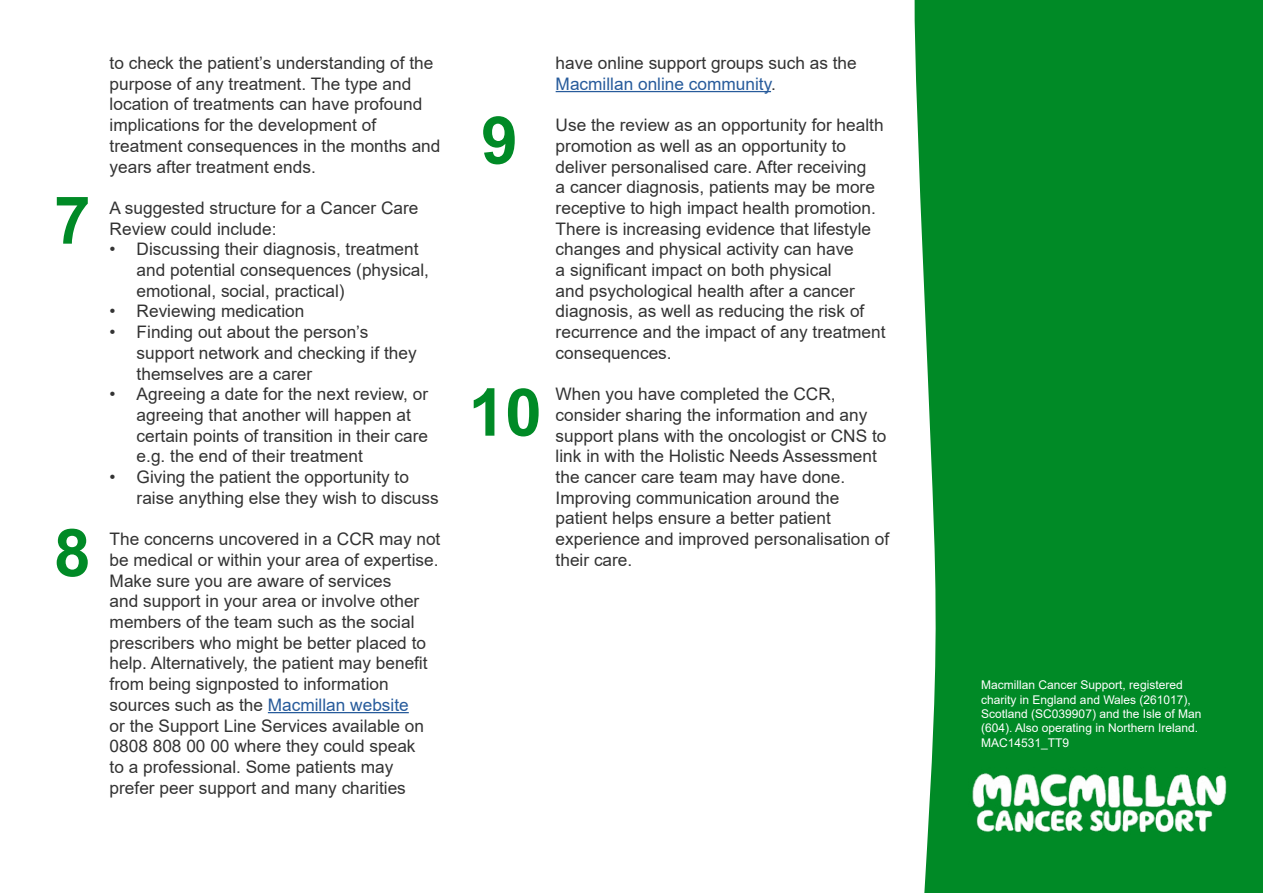
<style>
.page{position:relative;width:1263px;height:893px;background:#fff}
.page>*{position:absolute;margin:0;border:0;box-sizing:border-box;transform-origin:0 0}
.t1{font:700 66px "Arial";color:#008a26}
.t2{font:17.25px/20.7px "Arial";color:#333}
.t3{font:12px/14.4px "Arial";color:#fff}
.s1{color:#275b9b}
</style>
<div class="page">
<hr style="left:268px;top:712px;width:141px;height:1px;background:#275b9b">
<hr style="left:556px;top:91px;width:215px;height:1px;background:#275b9b">
<div style="left:1051px;top:1px;width:211px;height:891px;background:#008a26"></div>
<div style="left:1050px;top:0;width:213px;height:893px;border:2px solid #008a26"></div>
<svg style="left:914px;top:0;width:140px;height:893px;background:#18953b"></svg>
<img style="left:968px;top:767px;width:259px;height:71px">
<h1 class="t1" style="left:54px;top:174px;width:38px">7</h1>
<h1 class="t1" style="left:54px;top:506px;width:38px">8</h1>
<p class="t2" style="left:110px;top:53px;width:332px">to check the patient’s understanding of the purpose of any treatment. The type and location of treatments can have profound implications for the development of treatment consequences in the months and years after treatment ends.</p>
<p class="t2" style="left:110px;top:197px;width:310px">A suggested structure for a Cancer Care<br>Review could include:</p>
<p class="t2" style="left:137px;top:239px;width:294px;text-indent:-27px">• Discussing their diagnosis, treatment and potential consequences (physical, emotional, social, practical)</p>
<p class="t2" style="left:110px;top:301px;width:196px">• Reviewing medication</p>
<p class="t2" style="left:137px;top:322px;width:281px;text-indent:-27px">• Finding out about the person’s support network and checking if they themselves are a carer</p>
<p class="t2" style="left:137px;top:384px;width:293px;text-indent:-27px">• Agreeing a date for the next review, or agreeing that another will happen at certain points of transition in their care e.g. the end of their treatment</p>
<p class="t2" style="left:137px;top:467px;width:303px;text-indent:-27px">• Giving the patient the opportunity to raise anything else they wish to discuss</p>
<p class="t2" style="left:110px;top:529px;width:332px">The concerns uncovered in a CCR may not be medical or within your area of expertise.<br>Make sure you are aware of services<br>and support in your area or involve other members of the team such as the social prescribers who might be better placed to help. Alternatively, the patient may benefit from being signposted to information sources such as the <span class="s1">Macmillan website<br></span>or the Support Line Services available on 0808 808 00 00 where they could speak<br>to a professional. Some patients may prefer peer support and many charities</p>
<h1 class="t1" style="left:481px;top:94px;width:38px">9</h1>
<h1 class="t1" style="left:468px;top:366px;width:75px">10</h1>
<p class="t2" style="left:556px;top:53px;width:303px">have online support groups such as the<br><span class="s1">Macmillan online community</span>.</p>
<p class="t2" style="left:556px;top:115px;width:331px">Use the review as an opportunity for health promotion as well as an opportunity to deliver personalised care. After receiving<br>a cancer diagnosis, patients may be more receptive to high impact health promotion.<br>There is increasing evidence that lifestyle changes and physical activity can have<br>a significant impact on both physical<br>and psychological health after a cancer diagnosis, as well as reducing the risk of recurrence and the impact of any treatment consequences.</p>
<p class="t2" style="left:556px;top:384px;width:335px">When you have completed the CCR, consider sharing the information and any support plans with the oncologist or CNS to link in with the Holistic Needs Assessment the cancer care team may have done.<br>Improving communication around the patient helps ensure a better patient experience and improved personalisation of their care.</p>
<p class="t3" style="left:981px;top:678px;width:222px">Macmillan Cancer Support, registered charity in England and Wales (261017), Scotland (SC039907) and the Isle of Man (604). Also operating in Northern Ireland.<br>MAC14531_TT9</p>
</div>
